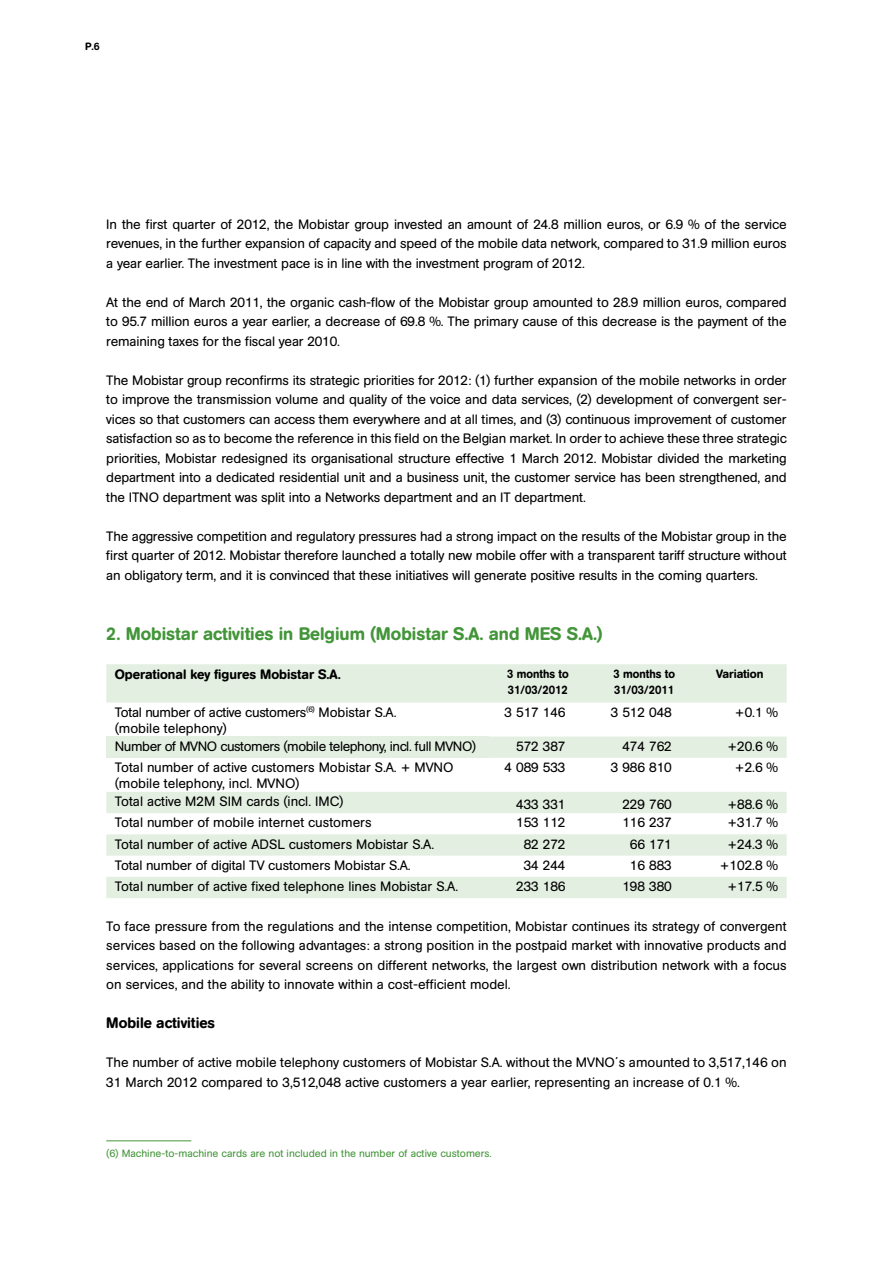
<style>
.page{position:relative;width:893px;height:1263px;background:#fff}
.page>*{position:absolute;margin:0;border:0;box-sizing:border-box;transform-origin:0 0}
.t1{font:500 18px "Mobistar";color:#439539}
.t2{font:500 15px "Mobistar";color:#000}
.t3{font:13.5px/19.5px "Mobistar";color:#000;text-align:justify}
.t4{font:13.5px/16.2px "Mobistar";letter-spacing:-.02em;color:#000}
.t5{font:13.5px "Mobistar";letter-spacing:-.03em;color:#000}
.t6{font:500 13.5px "Mobistar";color:#000}
.t7{font:500 12px/16.5px "Mobistar";color:#000;scale:.95 1}
.t8{font:500 12px "Mobistar";color:#000}
.t9{font:10.5px "Mobistar";color:#439539}
.t10{font:500 10.5px "Mobistar";color:#000}
</style>
<div class="page">
<svg style="left:106px;top:664px;width:681px;height:234px"></svg>
<div style="left:106px;top:736px;width:383px;height:22px;background:#e3efe1"></div>
<hr style="left:106px;top:1140px;width:85px;height:1px;background:#439539">
<p class="t10" style="left:85px;top:41px;width:16px">P.6</p>
<p class="t3" style="left:106px;top:214px;width:682px">In the first quarter of 2012, the Mobistar group invested an amount of 24.8 million euros, or 6.9 % of the service revenues, in the further expansion of capacity and speed of the mobile data network, compared to 31.9 million euros a year earlier. The investment pace is in line with the investment program of 2012.</p>
<p class="t3" style="left:106px;top:292px;width:682px">At the end of March 2011, the organic cash-flow of the Mobistar group amounted to 28.9 million euros, compared to 95.7 million euros a year earlier, a decrease of 69.8 %. The primary cause of this decrease is the payment of the remaining taxes for the fiscal year 2010.</p>
<p class="t3" style="left:106px;top:370px;width:682px">The Mobistar group reconfirms its strategic priorities for 2012: (1) further expansion of the mobile networks in order to improve the transmission volume and quality of the voice and data services, (2) development of convergent ser&shy;vices so that customers can access them everywhere and at all times, and (3) continuous improvement of customer satisfaction so as to become the reference in this field on the Belgian market. In order to achieve these three strategic priorities, Mobistar redesigned its organisational structure effective 1 March 2012. Mobistar divided the marketing department into a dedicated residential unit and a business unit, the customer service has been strengthened, and the ITNO department was split into a Networks department and an IT department.</p>
<p class="t3" style="left:106px;top:526px;width:682px">The aggressive competition and regulatory pressures had a strong impact on the results of the Mobistar group in the first quarter of 2012. Mobistar therefore launched a totally new mobile offer with a transparent tariff structure without an obligatory term, and it is convinced that these initiatives will generate positive results in the coming quarters.</p>
<h1 class="t1" style="left:106px;top:623px;width:498px">2. Mobistar activities in Belgium (Mobistar S.A. and MES S.A.)</h1>
<p class="t6" style="left:115px;top:666px;width:228px">Operational key figures Mobistar S.A.</p>
<p class="t7" style="left:507px;top:665px;width:66px">3 months to<br>31/03/2012</p>
<p class="t7" style="left:613px;top:665px;width:66px">3 months to<br>31/03/2011</p>
<p class="t8" style="left:716px;top:666px;width:49px">Variation</p>
<p class="t4" style="left:115px;top:704px;width:283px">Total number of active customers<sup>(6)</sup> Mobistar S.A. (mobile telephony)</p>
<p class="t3" style="left:505px;top:703px;width:62px">3 517 146</p>
<p class="t3" style="left:611px;top:703px;width:62px">3 512 048</p>
<p class="t3" style="left:735px;top:703px;width:45px">+0.1 %</p>
<p class="t5" style="left:115px;top:738px;width:363px">Number of MVNO customers (mobile telephony, incl. full MVNO)</p>
<p class="t3" style="left:516px;top:737px;width:51px">572 387</p>
<p class="t3" style="left:622px;top:737px;width:51px">474 762</p>
<p class="t3" style="left:727px;top:737px;width:52px">+20.6 %</p>
<p class="t3" style="left:115px;top:759px;width:340px;line-height:16.2px">Total number of active customers Mobistar S.A. + MVNO (mobile telephony, incl. MVNO)</p>
<p class="t3" style="left:505px;top:758px;width:62px">4 089 533</p>
<p class="t3" style="left:611px;top:758px;width:62px">3 986 810</p>
<p class="t3" style="left:735px;top:758px;width:45px">+2.6 %</p>
<p class="t3" style="left:115px;top:792px;width:230px">Total active M2M SIM cards (incl. IMC)</p>
<p class="t3" style="left:516px;top:794px;width:51px">433 331</p>
<p class="t3" style="left:622px;top:794px;width:51px">229 760</p>
<p class="t3" style="left:727px;top:794px;width:52px">+88.6 %</p>
<p class="t3" style="left:115px;top:813px;width:258px">Total number of mobile internet customers</p>
<p class="t3" style="left:516px;top:813px;width:51px">153 112</p>
<p class="t3" style="left:622px;top:813px;width:51px">116 237</p>
<p class="t3" style="left:727px;top:813px;width:52px">+31.7 %</p>
<p class="t3" style="left:115px;top:834px;width:321px">Total number of active ADSL customers Mobistar S.A.</p>
<p class="t3" style="left:524px;top:834px;width:43px">82 272</p>
<p class="t3" style="left:630px;top:834px;width:43px">66 171</p>
<p class="t3" style="left:727px;top:834px;width:52px">+24.3 %</p>
<p class="t3" style="left:115px;top:856px;width:297px">Total number of digital TV customers Mobistar S.A.</p>
<p class="t3" style="left:524px;top:856px;width:43px">34 244</p>
<p class="t3" style="left:630px;top:856px;width:43px">16 883</p>
<p class="t3" style="left:720px;top:856px;width:60px">+102.8 %</p>
<p class="t3" style="left:115px;top:877px;width:345px">Total number of active fixed telephone lines Mobistar S.A.</p>
<p class="t3" style="left:516px;top:877px;width:51px">233 186</p>
<p class="t3" style="left:622px;top:877px;width:51px">198 380</p>
<p class="t3" style="left:727px;top:877px;width:52px">+17.5 %</p>
<p class="t3" style="left:106px;top:916px;width:682px">To face pressure from the regulations and the intense competition, Mobistar continues its strategy of convergent services based on the following advantages: a strong position in the postpaid market with innovative products and services, applications for several screens on different networks, the largest own distribution network with a focus on services, and the ability to innovate within a cost-efficient model.</p>
<p class="t2" style="left:106px;top:1014px;width:110px">Mobile activities</p>
<p class="t3" style="left:106px;top:1053px;width:682px">The number of active mobile telephony customers of Mobistar S.A. without the MVNO´s amounted to 3,517,146 on<br>31 March 2012 compared to 3,512,048 active customers a year earlier, representing an increase of 0.1 %.</p>
<p class="t9" style="left:106px;top:1147px;width:387px">(6) Machine-to-machine cards are not included in the number of active customers.</p>
</div>
